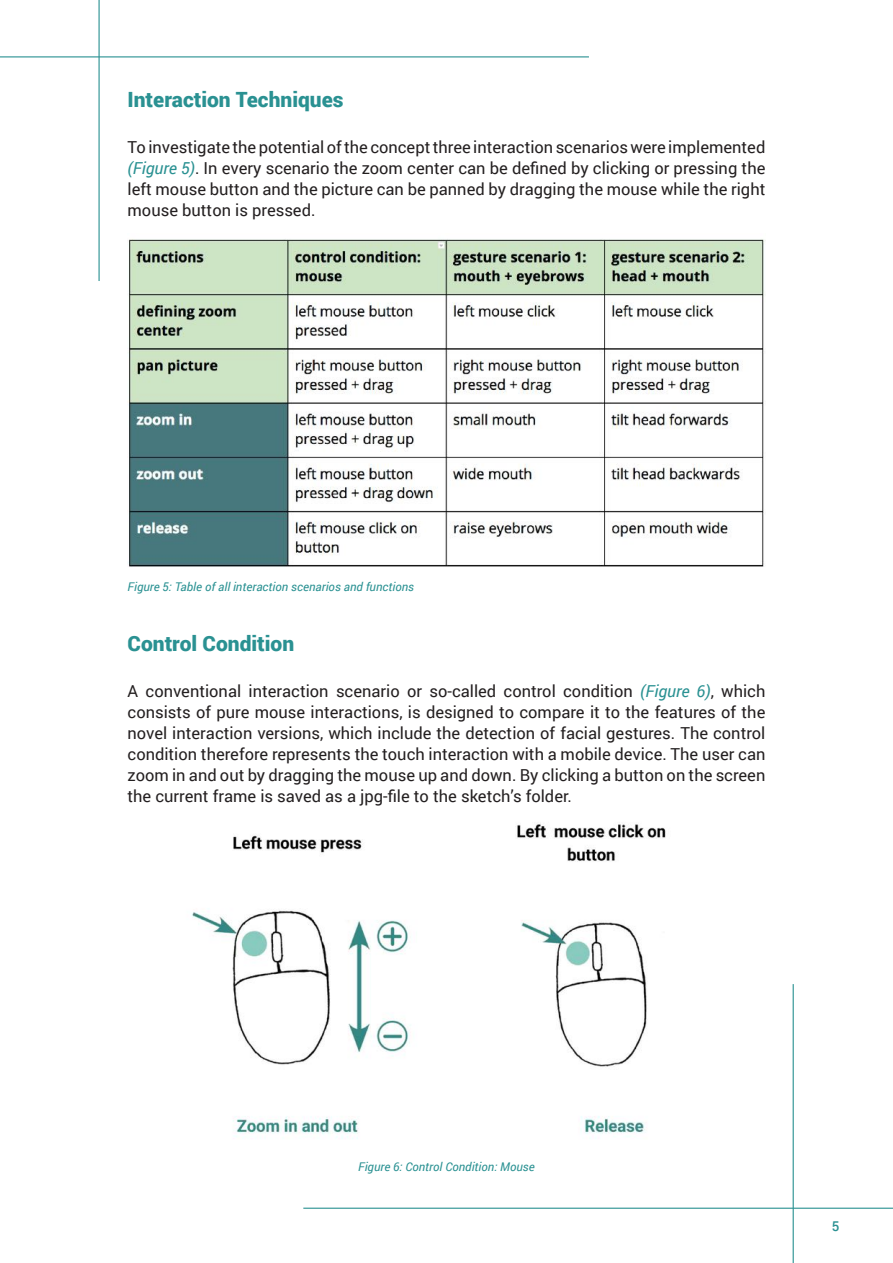
<style>
.page{position:relative;width:893px;height:1263px;background:#fff}
.page>*{position:absolute;margin:0;border:0;box-sizing:border-box;transform-origin:0 0}
.t1{font:900 21px "Roboto";color:#2a9192}
.t2{font:16.5px/21px "Roboto";color:#231f20;text-align:justify}
.t3{font:500 13.5px "Roboto";color:#2a9192}
.t4{font:italic 12px "Roboto";color:#2a9192}
.s1{font-style:italic;color:#2a9192}
</style>
<div class="page">
<hr style="left:99px;top:0;width:1px;height:281px;background:#2a9192">
<hr style="left:793px;top:984px;width:1px;height:279px;background:#2a9192">
<hr style="left:0;top:56px;width:589px;height:1px;background:#2a9192">
<hr style="left:303px;top:1207px;width:590px;height:2px;background:#2a9192">
<img style="left:128px;top:239px;width:636px;height:328px">
<img style="left:191px;top:823px;width:475px;height:316px">
<p class="t1" style="left:128px;top:85px;width:217px">Interaction Techniques</p>
<p class="t2" style="left:128px;top:136px;width:639px">To investigate the potential of the concept three interaction scenarios were implemented <span class="s1">(Figure 5)</span>. In every scenario the zoom center can be defined by clicking or pressing the left mouse button and the picture can be panned by dragging the mouse while the right mouse button is pressed.</p>
<p class="t4" style="left:128px;top:579px;width:288px">Figure 5: Table of all interaction scenarios and functions</p>
<p class="t1" style="left:128px;top:629px;width:168px">Control Condition</p>
<p class="t2" style="left:128px;top:680px;width:639px">A conventional interaction scenario or so-called control condition <span class="s1">(Figure 6)</span>, which consists of pure mouse interactions, is designed to compare it to the features of the novel interaction versions, which include the detection of facial gestures. The control condition therefore represents the touch interaction with a mobile device. The user can zoom in and out by dragging the mouse up and down. By clicking a button on the screen the current frame is saved as a jpg-file to the sketch’s folder.</p>
<p class="t4" style="left:358px;top:1158px;width:178px">Figure 6: Control Condition: Mouse</p>
<p class="t3" style="left:832px;top:1217px;width:9px">5</p>
</div>
